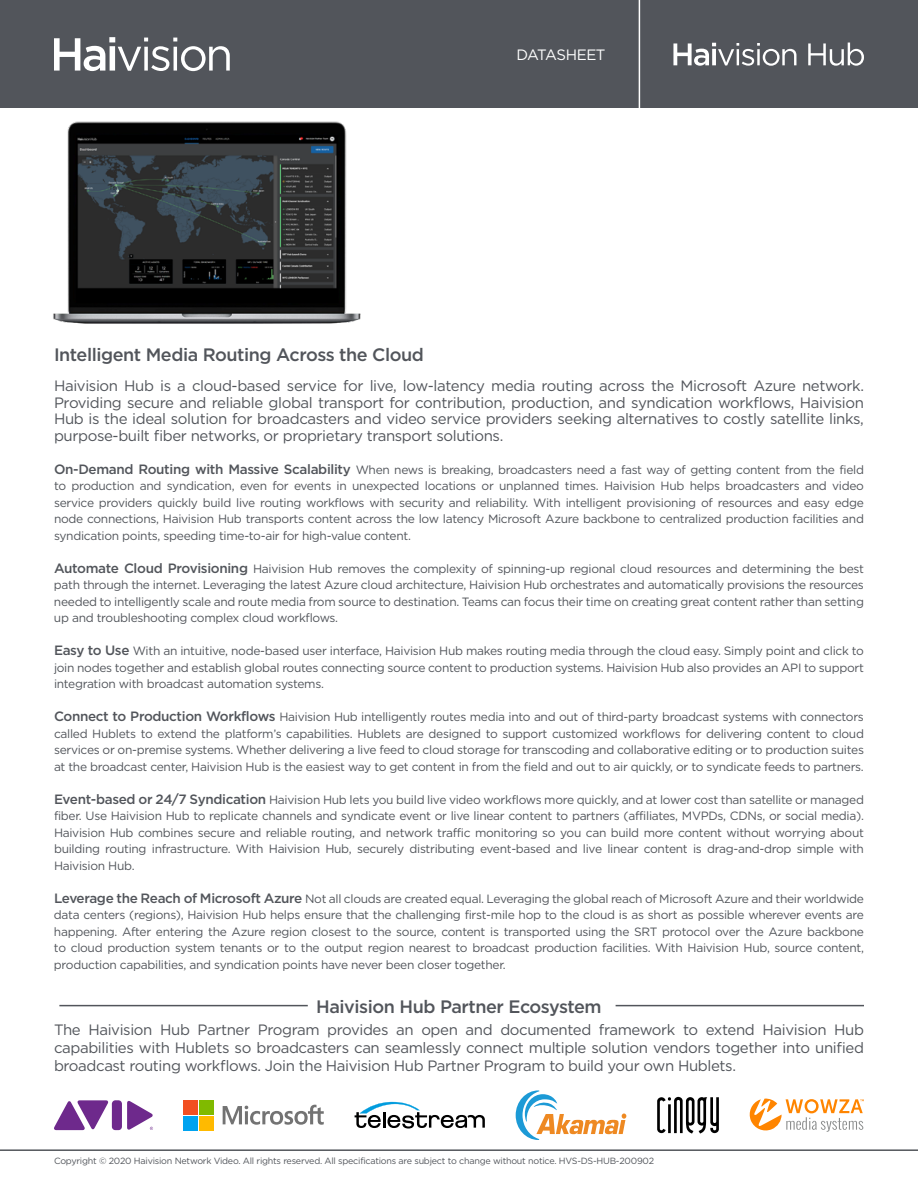
<style>
.page{position:relative;width:918px;height:1188px;background:#fff}
.page>*{position:absolute;margin:0;border:0;box-sizing:border-box;transform-origin:0 0}
.t1{font:500 18px "Gotham";letter-spacing:-.025em;color:#52555b}
.t2{font:15px/16.5px "Gotham";letter-spacing:-.025em;color:#52555b;text-align:justify}
.t3{font:15px "Gotham";letter-spacing:-.035em;color:#fff}
.t4{font:12px/16.5px "Gotham";letter-spacing:-.025em;color:#52555b;text-align:justify}
.t5{font:9px "Gotham";letter-spacing:-.025em;color:#52555b}
.s1{font-weight:500;font-size:13.5px}
</style>
<div class="page">
<div style="left:0;top:0;width:918px;height:108px;background:#52555b"></div>
<svg style="left:54px;top:37px;width:176px;height:34px"></svg>
<hr style="left:0;top:1149px;width:918px;height:2px;background:#52555b">
<hr style="left:639px;top:0;width:1px;height:132px;background:#fff">
<svg style="left:673px;top:43px;width:123px;height:23px"></svg>
<svg style="left:808px;top:43px;width:56px;height:23px"></svg>
<img style="left:53px;top:121px;width:308px;height:203px">
<svg style="left:355px;top:1102px;width:130px;height:27px"></svg>
<svg style="left:749px;top:1098px;width:115px;height:34px"></svg>
<svg style="left:657px;top:1097px;width:62px;height:37px"></svg>
<svg style="left:54px;top:1100px;width:99px;height:30px"></svg>
<svg style="left:223px;top:1105px;width:101px;height:20px"></svg>
<div style="left:184px;top:1100px;width:14px;height:14px;background:#f24f21"></div>
<div style="left:200px;top:1100px;width:14px;height:14px;background:#80ba00"></div>
<div style="left:184px;top:1116px;width:14px;height:14px;background:#00a3f0"></div>
<div style="left:200px;top:1116px;width:14px;height:14px;background:#ffba00"></div>
<hr style="left:59px;top:1005px;width:249px;height:1px;background:#52555b">
<hr style="left:616px;top:1005px;width:248px;height:1px;background:#52555b">
<svg style="left:516px;top:1090px;width:110px;height:50px"></svg>
<p class="t3" style="left:516px;top:45px;width:91px">DATASHEET</p>
<h1 class="t1" style="left:54px;top:343px;width:372px">Intelligent Media Routing Across the Cloud</h1>
<p class="t2" style="left:54px;top:378px;width:812px">Haivision Hub is a cloud-based service for live, low-latency media routing across the Microsoft Azure network.<br>Providing secure and reliable global transport for contribution, production, and syndication workflows, Haivision Hub is the ideal solution for broadcasters and video service providers seeking alternatives to costly satellite links, purpose-built fiber networks, or proprietary transport solutions.</p>
<p class="t4" style="left:54px;top:461px;width:812px"><span class="s1">On-Demand Routing with Massive Scalability</span> When news is breaking, broadcasters need a fast way of getting content from the field to production and syndication, even for events in unexpected locations or unplanned times. Haivision Hub helps broadcasters and video service providers quickly build live routing workflows with security and reliability. With intelligent provisioning of resources and easy edge node connections, Haivision Hub transports content across the low latency Microsoft Azure backbone to centralized production facilities and syndication points, speeding time-to-air for high-value content.</p>
<p class="t4" style="left:54px;top:560px;width:812px"><span class="s1">Automate Cloud Provisioning</span> Haivision Hub removes the complexity of spinning-up regional cloud resources and determining the best path through the internet. Leveraging the latest Azure cloud architecture, Haivision Hub orchestrates and automatically provisions the resources needed to intelligently scale and route media from source to destination. Teams can focus their time on creating great content rather than setting up and troubleshooting complex cloud workflows.</p>
<p class="t4" style="left:54px;top:643px;width:811px"><span class="s1">Easy to Use</span> With an intuitive, node-based user interface, Haivision Hub makes routing media through the cloud easy. Simply point and click to join nodes together and establish global routes connecting source content to production systems. Haivision Hub also provides an API to support integration with broadcast automation systems.</p>
<p class="t4" style="left:54px;top:709px;width:812px"><span class="s1">Connect to Production Workflows</span> Haivision Hub intelligently routes media into and out of third-party broadcast systems with connectors called Hublets to extend the platform’s capabilities. Hublets are designed to support customized workflows for delivering content to cloud services or on-premise systems. Whether delivering a live feed to cloud storage for transcoding and collaborative editing or to production suites at the broadcast center, Haivision Hub is the easiest way to get content in from the field and out to air quickly, or to syndicate feeds to partners.</p>
<p class="t4" style="left:54px;top:791px;width:812px"><span class="s1">Event-based or 24/7 Syndication</span> Haivision Hub lets you build live video workflows more quickly, and at lower cost than satellite or managed fiber. Use Haivision Hub to replicate channels and syndicate event or live linear content to partners (affiliates, MVPDs, CDNs, or social media).<br>Haivision Hub combines secure and reliable routing, and network traffic monitoring so you can build more content without worrying about building routing infrastructure. With Haivision Hub, securely distributing event-based and live linear content is drag-and-drop simple with Haivision Hub.</p>
<p class="t4" style="left:54px;top:890px;width:812px"><span class="s1">Leverage the Reach of Microsoft Azure</span> Not all clouds are created equal. Leveraging the global reach of Microsoft Azure and their worldwide data centers (regions), Haivision Hub helps ensure that the challenging first-mile hop to the cloud is as short as possible wherever events are happening. After entering the Azure region closest to the source, content is transported using the SRT protocol over the Azure backbone to cloud production system tenants or to the output region nearest to broadcast production facilities. With Haivision Hub, source content, production capabilities, and syndication points have never been closer together.</p>
<h1 class="t1" style="left:316px;top:995px;width:287px">Haivision Hub Partner Ecosystem</h1>
<p class="t2" style="left:54px;top:1020px;width:812px;line-height:18px">The Haivision Hub Partner Program provides an open and documented framework to extend Haivision Hub capabilities with Hublets so broadcasters can seamlessly connect multiple solution vendors together into unified broadcast routing workflows. Join the Haivision Hub Partner Program to build your own Hublets.</p>
<p class="t5" style="left:54px;top:1155px;width:602px">Copyright © 2020 Haivision Network Video. All rights reserved. All specifications are subject to change without notice. HVS-DS-HUB-200902</p>
</div>
